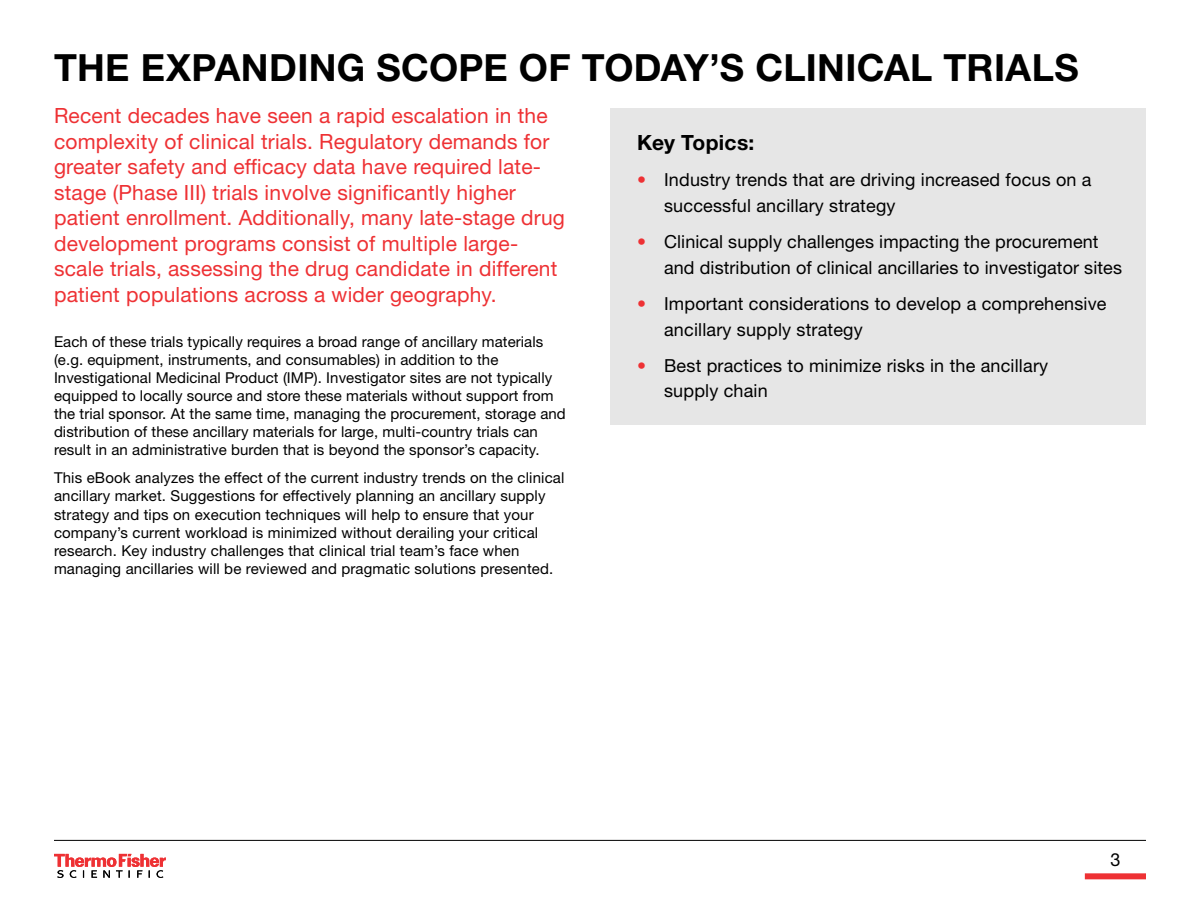
<style>
.page{position:relative;width:1200px;height:900px;background:#fff}
.page>*{position:absolute;margin:0;border:0;box-sizing:border-box;transform-origin:0 0}
.t1{font:700 37.5px "Helvetica Neue LT Std";letter-spacing:.01em;color:#000}
.t2{font:21px/25.5px "Helvetica Neue LT Std";letter-spacing:.01em;color:#ee3134}
.t3{font:700 21px "Helvetica Neue LT Std";letter-spacing:.015em;color:#000}
.t4{font:18px/25.5px "Helvetica Neue LT Std";letter-spacing:.01em;color:#000}
.t5{font:15px/18px "Helvetica Neue LT Std";letter-spacing:.005em;color:#000}
.s1{font-weight:700;color:#ee3134}
</style>
<div class="page">
<hr style="left:54px;top:840px;width:1092px;height:1px;background:#000">
<div style="left:1085px;top:873px;width:61px;height:6px;background:#ee3134"></div>
<svg style="left:54px;top:854px;width:112px;height:24px"></svg>
<div style="left:610px;top:108px;width:536px;height:316px;background:#e6e6e6"></div>
<h1 class="t1" style="left:54px;top:44px;width:1026px">THE EXPANDING SCOPE OF TODAY’S CLINICAL TRIALS</h1>
<p class="t2" style="left:54px;top:102px;width:512px">Recent decades have seen a rapid escalation in the complexity of clinical trials. Regulatory demands for greater safety and efficacy data have required late&shy;stage (Phase III) trials involve significantly higher patient enrollment. Additionally, many late-stage drug development programs consist of multiple large&shy;scale trials, assessing the drug candidate in different patient populations across a wider geography.</p>
<p class="t5" style="left:54px;top:332px;width:513px">Each of these trials typically requires a broad range of ancillary materials (e.g. equipment, instruments, and consumables) in addition to the Investigational Medicinal Product (IMP). Investigator sites are not typically equipped to locally source and store these materials without support from the trial sponsor. At the same time, managing the procurement, storage and distribution of these ancillary materials for large, multi-country trials can result in an administrative burden that is beyond the sponsor’s capacity.</p>
<p class="t5" style="left:54px;top:469px;width:512px">This eBook analyzes the effect of the current industry trends on the clinical ancillary market. Suggestions for effectively planning an ancillary supply strategy and tips on execution techniques will help to ensure that your company’s current workload is minimized without derailing your critical research. Key industry challenges that clinical trial team’s face when managing ancillaries will be reviewed and pragmatic solutions presented.</p>
<h2 class="t3" style="left:637px;top:130px;width:119px">Key Topics:</h2>
<p class="t4" style="left:664px;top:167px;width:429px;text-indent:-27px"><span class="s1">•</span> Industry trends that are driving increased focus on a successful ancillary strategy</p>
<p class="t4" style="left:664px;top:229px;width:459px;text-indent:-27px"><span class="s1">•</span> Clinical supply challenges impacting the procurement and distribution of clinical ancillaries to investigator sites</p>
<p class="t4" style="left:664px;top:291px;width:444px;text-indent:-27px"><span class="s1">•</span> Important considerations to develop a comprehensive ancillary supply strategy</p>
<p class="t4" style="left:664px;top:352px;width:386px;text-indent:-27px"><span class="s1">•</span> Best practices to minimize risks in the ancillary supply chain</p>
<p class="t4" style="left:1110px;top:846px;width:12px">3</p>
</div>
